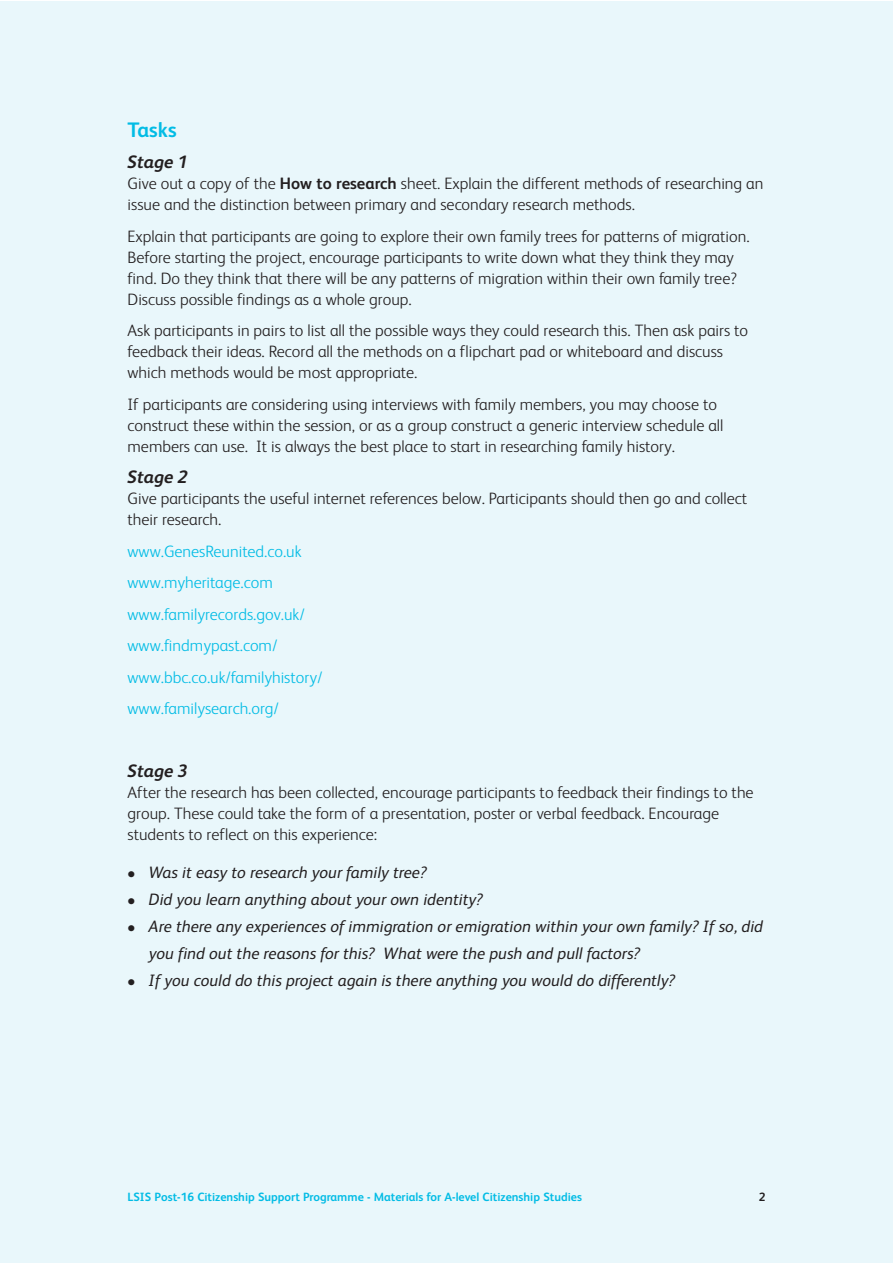
<style>
.page{position:relative;width:893px;height:1263px;background:#fff}
.page>*{position:absolute;margin:0;border:0;box-sizing:border-box;transform-origin:0 0}
.t1{font:700 21px "FS Albert";color:#02bce5}
.t2{font:italic 700 18px "FS Albert";color:#231f20}
.t3{font:300 16.5px/21px "FS Albert";color:#231f20}
.t4{font:italic 16.5px/27px "FS Albert";color:#231f20}
.t5{font:300 16.5px/31.5px "FS Albert";color:#02bce5}
.t6{font:700 12px "FS Albert";color:#02bce5}
.t7{font:700 12px "FS Albert";color:#231f20}
.s1{font-weight:700}
</style>
<div class="page">
<div style="left:0;top:1px;width:892px;height:1262px;background:#e9f7fb"></div>
<p class="t1" style="left:128px;top:122px;width:51px">Tasks</p>
<p class="t2" style="left:128px;top:156px;width:62px">Stage 1</p>
<p class="t3" style="left:128px;top:175px;width:637px">Give out a copy of the <span class="s1">How to research</span> sheet. Explain the different methods of researching an issue and the distinction between primary and secondary research methods.</p>
<p class="t3" style="left:128px;top:227px;width:624px">Explain that participants are going to explore their own family trees for patterns of migration.<br>Before starting the project, encourage participants to write down what they think they may find. Do they think that there will be any patterns of migration within their own family tree?<br>Discuss possible findings as a whole group.</p>
<p class="t3" style="left:128px;top:322px;width:622px">Ask participants in pairs to list all the possible ways they could research this. Then ask pairs to feedback their ideas. Record all the methods on a flipchart pad or whiteboard and discuss which methods would be most appropriate.</p>
<p class="t3" style="left:128px;top:395px;width:597px">If participants are considering using interviews with family members, you may choose to construct these within the session, or as a group construct a generic interview schedule all members can use. It is always the best place to start in researching family history.</p>
<p class="t2" style="left:128px;top:471px;width:62px">Stage 2</p>
<p class="t3" style="left:128px;top:490px;width:621px">Give participants the useful internet references below. Participants should then go and collect their research.</p>
<p class="t5" style="left:128px;top:537px;width:196px">www.GenesReunited.co.uk www.myheritage.com www.familyrecords.gov.uk/ www.findmypast.com/ www.bbc.co.uk/familyhistory/ www.familysearch.org/</p>
<p class="t2" style="left:128px;top:765px;width:62px">Stage 3</p>
<p class="t3" style="left:128px;top:784px;width:628px">After the research has been collected, encourage participants to feedback their findings to the group. These could take the form of a presentation, poster or verbal feedback. Encourage students to reflect on this experience:</p>
<p class="t4" style="left:128px;top:860px;width:301px">● Was it easy to research your family tree?</p>
<p class="t4" style="left:128px;top:887px;width:357px">● Did you learn anything about your own identity?</p>
<p class="t4" style="left:149px;top:914px;width:616px;text-indent:-21px">● Are there any experiences of immigration or emigration within your own family? If so, did you find out the reasons for this? What were the push and pull factors?</p>
<p class="t4" style="left:128px;top:968px;width:549px">● If you could do this project again is there anything you would do differently?</p>
<p class="t6" style="left:128px;top:1193px;width:456px">LSIS Post-16 Citizenship Support Programme - Materials for A-level Citizenship Studies</p>
<p class="t7" style="left:759px;top:1193px;width:8px">2</p>
</div>
